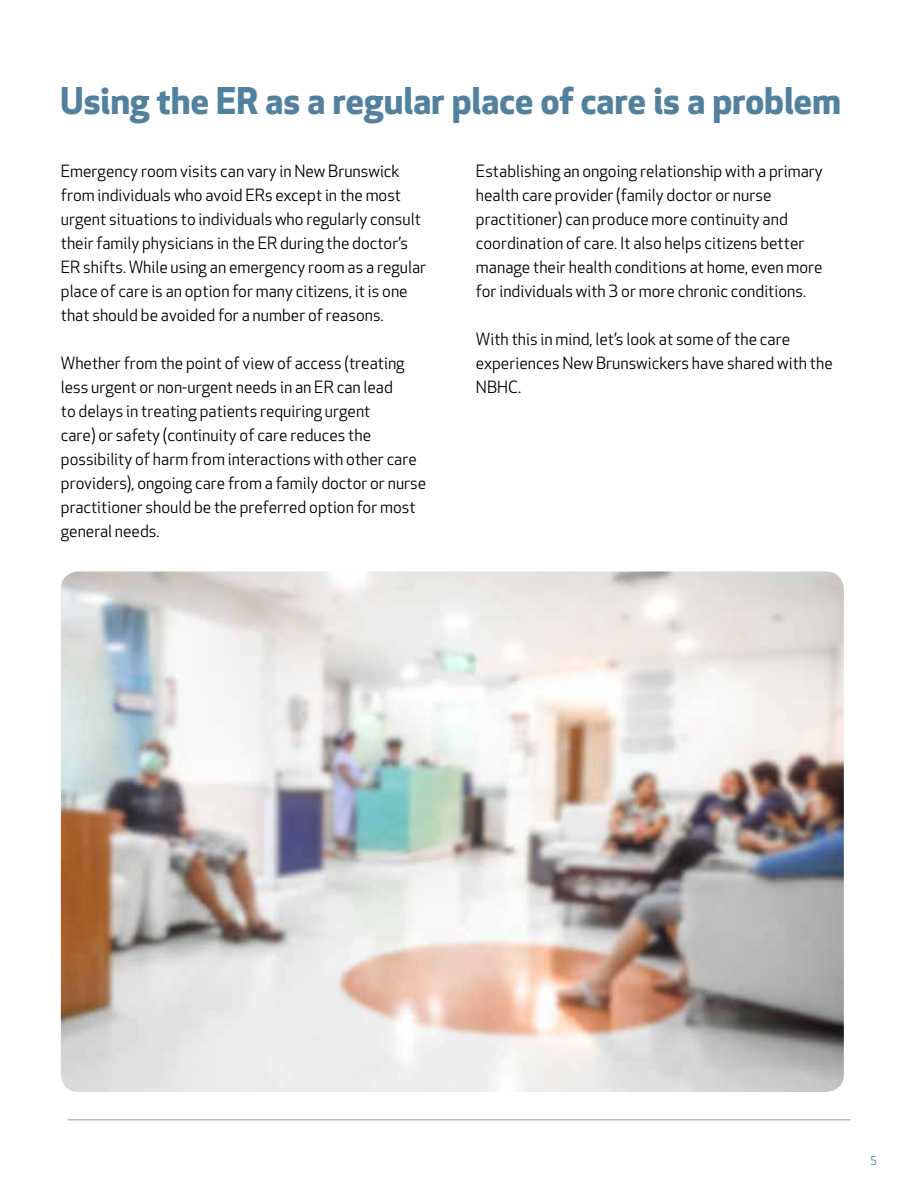
<style>
.page{position:relative;width:918px;height:1188px;background:#fff}
.page>*{position:absolute;margin:0;border:0;box-sizing:border-box;transform-origin:0 0}
.t1{font:700 36px "Apex New";color:#52819f}
.t2{font:16.5px/24px "Apex New";color:#000}
.t3{font:12px "Apex New";color:#52819f}
</style>
<div class="page">
<hr style="left:68px;top:1119px;width:782px;height:1px;background:#adc0d0">
<img style="left:61px;top:571px;width:783px;height:521px">
<h1 class="t1" style="left:61px;top:79px;width:782px">Using the ER as a regular place of care is a problem</h1>
<p class="t2" style="left:61px;top:159px;width:367px">Emergency room visits can vary in New Brunswick from individuals who avoid ERs except in the most urgent situations to individuals who regularly consult their family physicians in the ER during the doctor’s ER shifts. While using an emergency room as a regular place of care is an option for many citizens, it is one that should be avoided for a number of reasons.</p>
<p class="t2" style="left:61px;top:351px;width:367px">Whether from the point of view of access (treating less urgent or non-urgent needs in an ER can lead<br>to delays in treating patients requiring urgent<br>care) or safety (continuity of care reduces the possibility of harm from interactions with other care providers), ongoing care from a family doctor or nurse practitioner should be the preferred option for most general needs.</p>
<p class="t2" style="left:476px;top:159px;width:348px">Establishing an ongoing relationship with a primary health care provider (family doctor or nurse practitioner) can produce more continuity and coordination of care. It also helps citizens better manage their health conditions at home, even more for individuals with 3 or more chronic conditions.</p>
<p class="t2" style="left:476px;top:327px;width:358px">With this in mind, let’s look at some of the care experiences New Brunswickers have shared with the<br>NBHC.</p>
<p class="t3" style="left:870px;top:1154px;width:9px">5</p>
</div>
